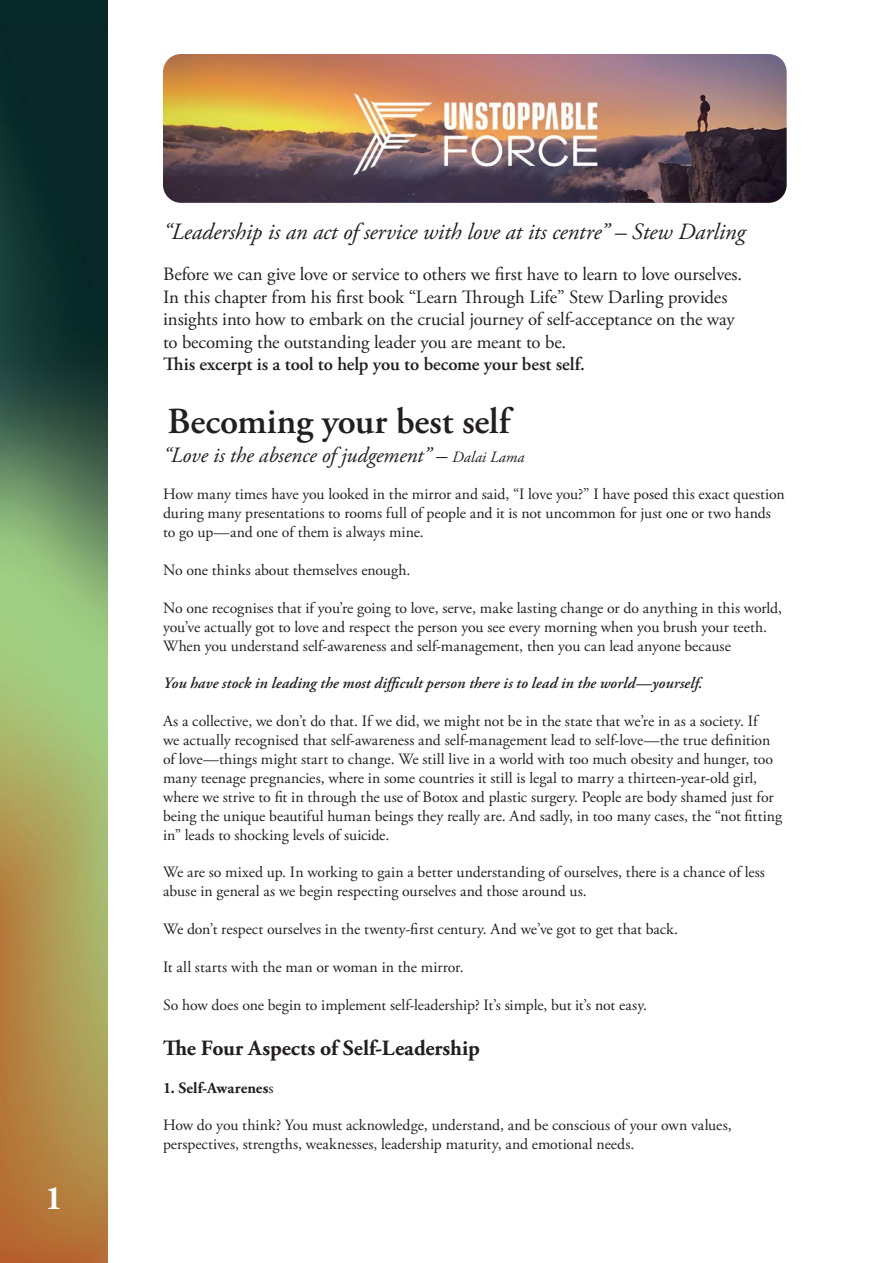
<style>
.page{position:relative;width:893px;height:1263px;background:#fff}
.page>*{position:absolute;margin:0;border:0;box-sizing:border-box;transform-origin:0 0}
.t1{font:600 36.75px "Adobe Garamond Pro";letter-spacing:-.005em;color:#231f20}
.t2{font:700 33.75px "Adobe Garamond Pro";color:#fff}
.t3{font:italic 23.25px "Adobe Garamond Pro";letter-spacing:-.005em;color:#231f20}
.t4{font:italic 21.75px "Adobe Garamond Pro";letter-spacing:-.005em;color:#231f20}
.t5{font:700 21.75px "Adobe Garamond Pro";color:#231f20}
.t6{font:18.75px/22.5px "Adobe Garamond Pro";letter-spacing:-.005em;color:#231f20}
.t7{font:600 18.75px "Adobe Garamond Pro";letter-spacing:-.005em;color:#231f20}
.t8{font:15.75px/18.9px "Adobe Garamond Pro";color:#231f20}
.t9{font:italic 600 15.75px "Adobe Garamond Pro";letter-spacing:.005em;color:#231f20}
.t10{font:700 15.75px "Adobe Garamond Pro";letter-spacing:.005em;color:#231f20}
.s1{font-size:15.75px}
.s2{font-weight:400}
</style>
<div class="page">
<img style="left:0;top:0;width:108px;height:1263px">
<img style="left:163px;top:54px;width:624px;height:149px">
<h2 class="t2" style="left:45px;top:1179px;width:19px">1</h2>
<h3 class="t3" style="left:163px;top:217px;width:584px">“Leadership is an act of service with love at its centre” – Stew Darling</h3>
<p class="t6" style="left:163px;top:264px;width:581px">Before we can give love or service to others we first have to learn to love ourselves.<br>In this chapter from his first book “Learn Through Life” Stew Darling provides insights into how to embark on the crucial journey of self-acceptance on the way to becoming the outstanding leader you are meant to be.</p>
<p class="t7" style="left:163px;top:353px;width:423px">This excerpt is a tool to help you to become your best self.</p>
<h1 class="t1" style="left:167px;top:400px;width:344px">Becoming your best self</h1>
<h3 class="t4" style="left:163px;top:442px;width:363px">“Love is the absence of judgement” – <span class="s1">Dalai Lama</span></h3>
<p class="t8" style="left:163px;top:485px;width:623px">How many times have you looked in the mirror and said, “I love you?” I have posed this exact question during many presentations to rooms full of people and it is not uncommon for just one or two hands to go up—and one of them is always mine.</p>
<p class="t8" style="left:163px;top:561px;width:249px">No one thinks about themselves enough.</p>
<p class="t8" style="left:163px;top:599px;width:621px">No one recognises that if you’re going to love, serve, make lasting change or do anything in this world, you’ve actually got to love and respect the person you see every morning when you brush your teeth.<br>When you understand self-awareness and self-management, then you can lead anyone because</p>
<p class="t9" style="left:163px;top:674px;width:541px">You have stock in leading the most difficult person there is to lead in the world—yourself.</p>
<p class="t8" style="left:163px;top:712px;width:621px">As a collective, we don’t do that. If we did, we might not be in the state that we’re in as a society. If<br>we actually recognised that self-awareness and self-management lead to self-love—the true definition of love—things might start to change. We still live in a world with too much obesity and hunger, too many teenage pregnancies, where in some countries it still is legal to marry a thirteen-year-old girl, where we strive to fit in through the use of Botox and plastic surgery. People are body shamed just for being the unique beautiful human beings they really are. And sadly, in too many cases, the “not fitting in” leads to shocking levels of suicide.</p>
<p class="t8" style="left:163px;top:863px;width:603px">We are so mixed up. In working to gain a better understanding of ourselves, there is a chance of less abuse in general as we begin respecting ourselves and those around us.</p>
<p class="t8" style="left:163px;top:920px;width:516px">We don’t respect ourselves in the twenty-first century. And we’ve got to get that back.</p>
<p class="t8" style="left:163px;top:958px;width:302px">It all starts with the man or woman in the mirror.</p>
<p class="t8" style="left:163px;top:996px;width:486px">So how does one begin to implement self-leadership? It’s simple, but it’s not easy.</p>
<h3 class="t5" style="left:163px;top:1035px;width:318px">The Four Aspects of Self-Leadership</h3>
<p class="t10" style="left:163px;top:1078px;width:112px">1. Self-Awarenes<span class="s2">s</span></p>
<p class="t8" style="left:163px;top:1116px;width:570px">How do you think? You must acknowledge, understand, and be conscious of your own values, perspectives, strengths, weaknesses, leadership maturity, and emotional needs.</p>
</div>
